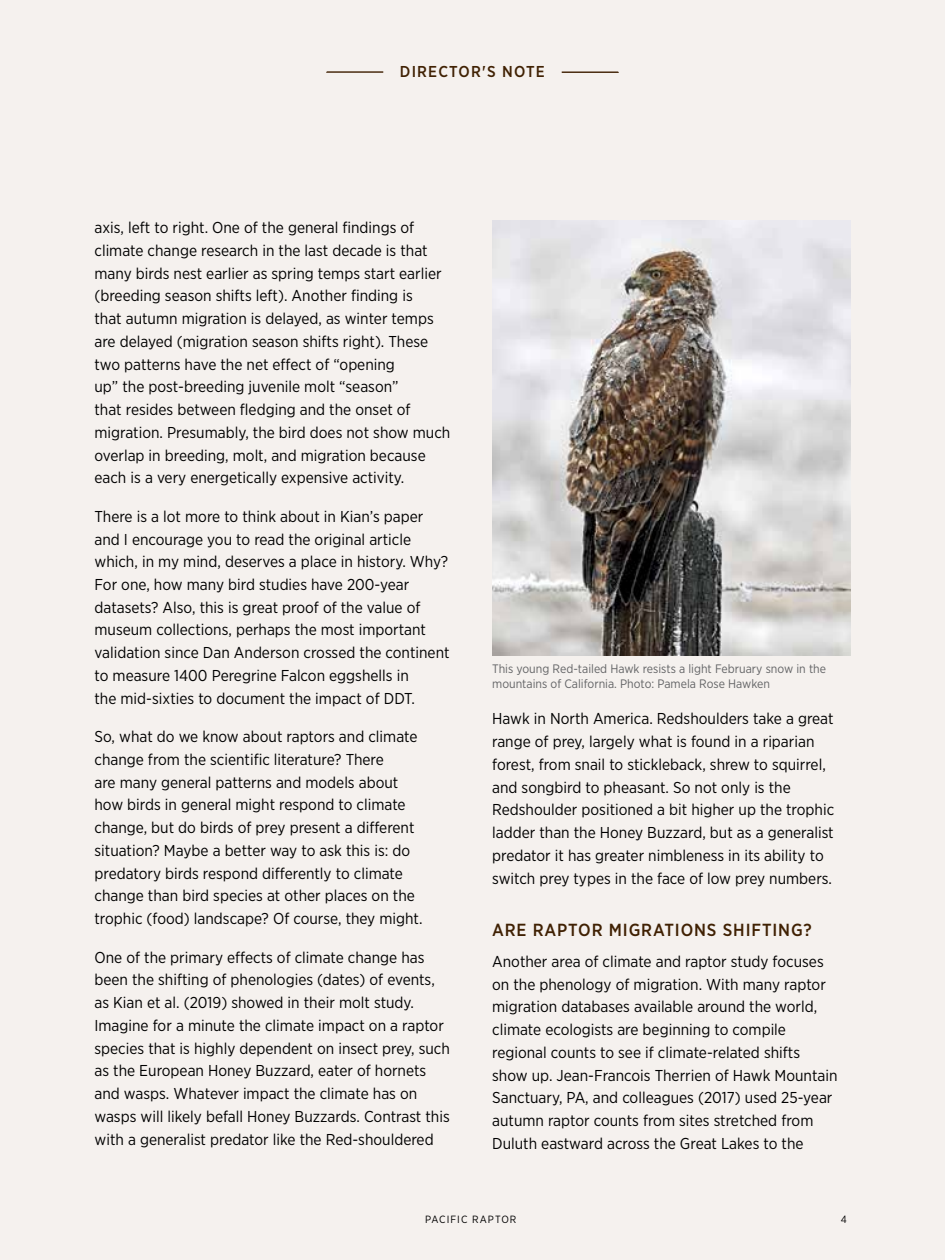
<style>
.page{position:relative;width:945px;height:1260px;background:#f5f1ee}
.page>*{position:absolute;margin:0;border:0;box-sizing:border-box;transform-origin:0 0}
.t1{font:500 17.5px "Gotham Narrow";letter-spacing:.05em;color:#402103}
.t2{font:15.75px/22.8px "Gotham Narrow";color:#000}
.t3{font:500 15.75px "Gotham Narrow";letter-spacing:.075em;color:#402103}
.t4{font:12.25px/15.8px "Gotham Narrow";color:#636466}
.t5{font:10.5px "Gotham Narrow";letter-spacing:.1em;color:#000}
</style>
<div class="page">
<svg style="left:326px;top:71px;width:57px;height:2px"></svg>
<svg style="left:562px;top:72px;width:57px;height:1px"></svg>
<img style="left:492px;top:220px;width:358px;height:436px">
<p class="t3" style="left:400px;top:62px;width:146px">DIRECTOR'S NOTE</p>
<p class="t2" style="left:94px;top:216px;width:357px">axis, left to right. One of the general findings of climate change research in the last decade is that many birds nest earlier as spring temps start earlier (breeding season shifts left). Another finding is<br>that autumn migration is delayed, as winter temps are delayed (migration season shifts right). These two patterns have the net effect of “opening<br>up” the post-breeding juvenile molt “season”<br>that resides between fledging and the onset of migration. Presumably, the bird does not show much overlap in breeding, molt, and migration because each is a very energetically expensive activity.</p>
<p class="t2" style="left:94px;top:505px;width:357px">There is a lot more to think about in Kian’s paper and I encourage you to read the original article which, in my mind, deserves a place in history. Why?<br>For one, how many bird studies have 200-year datasets? Also, this is great proof of the value of museum collections, perhaps the most important validation since Dan Anderson crossed the continent to measure 1400 Peregrine Falcon eggshells in<br>the mid-sixties to document the impact of DDT.</p>
<p class="t2" style="left:94px;top:725px;width:330px">So, what do we know about raptors and climate change from the scientific literature? There<br>are many general patterns and models about how birds in general might respond to climate change, but do birds of prey present a different situation? Maybe a better way to ask this is: do predatory birds respond differently to climate change than bird species at other places on the trophic (food) landscape? Of course, they might.</p>
<p class="t2" style="left:94px;top:945px;width:357px">One of the primary effects of climate change has been the shifting of phenologies (dates) of events, as Kian et al. (2019) showed in their molt study.<br>Imagine for a minute the climate impact on a raptor species that is highly dependent on insect prey, such as the European Honey Buzzard, eater of hornets and wasps. Whatever impact the climate has on wasps will likely befall Honey Buzzards. Contrast this with a generalist predator like the Red-shouldered</p>
<p class="t4" style="left:492px;top:660px;width:335px">This young Red-tailed Hawk resists a light February snow in the mountains of California. Photo: Pamela Rose Hawken</p>
<p class="t2" style="left:492px;top:707px;width:344px">Hawk in North America. Redshoulders take a great range of prey, largely what is found in a riparian forest, from snail to stickleback, shrew to squirrel, and songbird to pheasant. So not only is the Redshoulder positioned a bit higher up the trophic ladder than the Honey Buzzard, but as a generalist predator it has greater nimbleness in its ability to switch prey types in the face of low prey numbers.</p>
<p class="t1" style="left:492px;top:919px;width:321px">ARE RAPTOR MIGRATIONS SHIFTING?</p>
<p class="t2" style="left:492px;top:950px;width:347px">Another area of climate and raptor study focuses on the phenology of migration. With many raptor migration databases available around the world, climate ecologists are beginning to compile regional counts to see if climate-related shifts show up. Jean-Francois Therrien of Hawk Mountain Sanctuary, PA, and colleagues (2017) used 25-year autumn raptor counts from sites stretched from Duluth eastward across the Great Lakes to the</p>
<p class="t5" style="left:425px;top:1213px;width:93px">PACIFIC RAPTOR</p>
<p class="t5" style="left:841px;top:1213px;width:8px">4</p>
</div>
